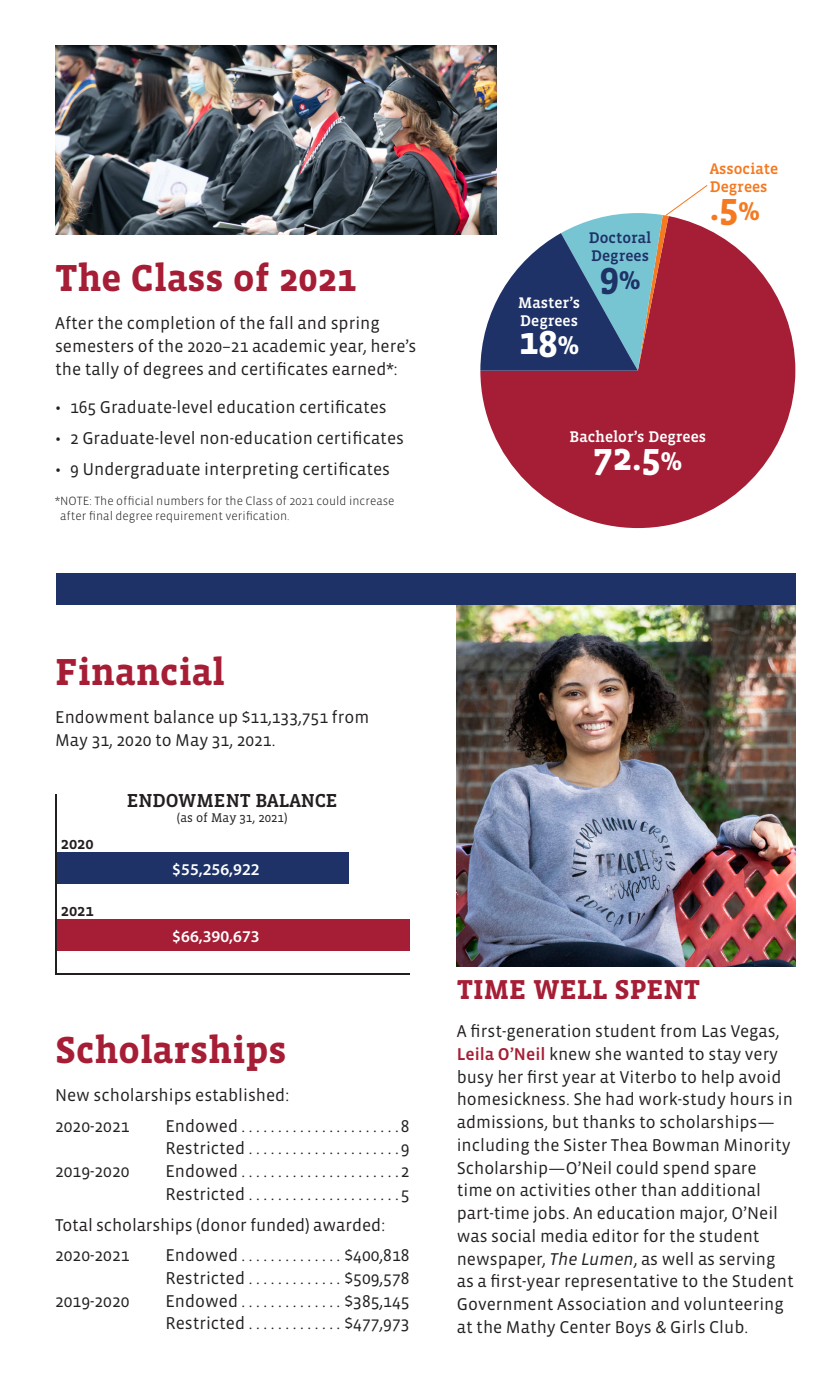
<style>
.page{position:relative;width:840px;height:1386px;background:#fff}
.page>*{position:absolute;margin:0;border:0;box-sizing:border-box;transform-origin:0 0}
.Headings{font:700 38.5px "Vista Slab OTCE";color:#a61e35}
.Headings-2{font:700 38.5px "Vista Slab OTCE";color:#fff}
.Headings-3{font:700 38.5px "Vista Slab OTCE";color:#f47921}
.Headings-4{font:700 38.5px "Vista Slab OTCE";color:#1f3267}
.Headings-5{font:700 28px "Vista Slab OTCE";color:#a61e35}
.t1{font:500 19.25px "Vista Slab OTCE";color:#231f20}
.Body_Copy{font:17.5px/22.8px "Vista Sans OTCE";color:#231f20}
.Bullet_Copy{font:17.5px "Vista Sans OTCE";color:#231f20}
.t2{font:600 16.45px "Myriad Pro";color:#fff}
.t3{font:500 16.45px "Vista Slab OTCE";color:#231f20}
.Headings-6{font:500 15.75px/17.5px "Vista Slab OTCE";color:#fff}
.Headings-7{font:500 15.75px/17.5px "Vista Slab OTCE";color:#f47921}
.Headings-8{font:500 15.75px/17.5px "Vista Slab OTCE";color:#1f3267}
.t4{font:12.78px "Vista Slab OTCE";color:#231f20}
.Body_Copy-2{font:300 12.25px/14.9px "Vista Sans OTCE";color:#231f20}
.s1{font-size:26.25px}
.s2{font-weight:500;color:#a61e35}
.s3{font-style:italic}
</style>
<div class="page">
<img style="left:457px;top:605px;width:338px;height:362px">
<div style="left:55px;top:852px;width:293px;height:32px;background:#1f3267"></div>
<div style="left:55px;top:920px;width:355px;height:31px;background:#a61e35"></div>
<hr style="left:55px;top:794px;width:2px;height:181px;background:#231f20">
<hr style="left:56px;top:973px;width:354px;height:2px;background:#231f20">
<div style="left:56px;top:573px;width:740px;height:32px;background:#1f3267"></div>
<img style="left:55px;top:46px;width:441px;height:188px">
<svg style="left:480px;top:229px;width:315px;height:299px;fill:#a61e35"></svg>
<svg style="left:480px;top:184px;width:228px;height:187px"></svg>
<p class="Headings" style="left:55px;top:256px;width:303px">The Class of 2021</p>
<p class="Body_Copy" style="left:55px;top:312px;width:363px">After the completion of the fall and spring semesters of the 2020–21 academic year, here’s the tally of degrees and certificates earned*:</p>
<p class="Bullet_Copy" style="left:55px;top:397px;width:333px">• 165 Graduate-level education certificates</p>
<p class="Bullet_Copy" style="left:55px;top:428px;width:350px">• 2 Graduate-level non-education certificates</p>
<p class="Body_Copy" style="left:55px;top:457px;width:336px">• 9 Undergraduate interpreting certificates</p>
<p class="Body_Copy-2" style="left:60px;top:494px;width:336px;text-indent:-5px">*NOTE: The official numbers for the Class of 2021 could increase after final degree requirement verification.</p>
<p class="Headings-6" style="left:518px;top:294px;width:63px">Master’s<br>Degrees</p>
<p class="Headings-2" style="left:519px;top:321px;width:61px">18<span class="s1">%</span></p>
<p class="Headings-8" style="left:589px;top:229px;width:64px">Doctoral<br>Degrees</p>
<p class="Headings-4" style="left:600px;top:254px;width:42px">9<span class="s1">%</span></p>
<p class="Headings-7" style="left:710px;top:160px;width:70px">Associate<br>Degrees</p>
<p class="Headings-3" style="left:710px;top:185px;width:52px">.5<span class="s1">%</span></p>
<p class="Headings-6" style="left:570px;top:428px;width:138px">Bachelor’s Degrees</p>
<p class="Headings-2" style="left:594px;top:435px;width:90px">72.5<span class="s1">%</span></p>
<p class="Headings" style="left:55px;top:650px;width:171px">Financial</p>
<p class="Body_Copy" style="left:55px;top:706px;width:316px">Endowment balance up $11,133,751 from<br>May 31, 2020 to May 31, 2021.</p>
<p class="t3" style="left:61px;top:834px;width:34px">2020</p>
<p class="t3" style="left:61px;top:901px;width:34px">2021</p>
<p class="t1" style="left:127px;top:790px;width:213px">ENDOWMENT BALANCE</p>
<p class="t4" style="left:177px;top:811px;width:112px">(as of May 31, 2021)</p>
<p class="t2" style="left:172px;top:859px;width:89px">$55,256,922</p>
<p class="t2" style="left:172px;top:926px;width:89px">$66,390,673</p>
<p class="Headings" style="left:55px;top:1028px;width:233px">Scholarships</p>
<p class="Bullet_Copy" style="left:55px;top:1085px;width:235px">New scholarships established:</p>
<p class="Bullet_Copy" style="left:55px;top:1116px;width:76px">2020-2021</p>
<p class="Bullet_Copy" style="left:165px;top:1116px;width:246px">Endowed . . . . . . . . . . . . . . . . . . . . . .8</p>
<p class="Bullet_Copy" style="left:165px;top:1139px;width:85px">Restricted .....................</p>
<p class="Bullet_Copy" style="left:401px;top:1139px;width:10px">9</p>
<p class="Bullet_Copy" style="left:55px;top:1161px;width:76px">2019-2020</p>
<p class="Bullet_Copy" style="left:165px;top:1161px;width:246px">Endowed . . . . . . . . . . . . . . . . . . . . . .2</p>
<p class="Bullet_Copy" style="left:165px;top:1184px;width:85px">Restricted .....................</p>
<p class="Bullet_Copy" style="left:401px;top:1184px;width:10px">5</p>
<p class="Bullet_Copy" style="left:55px;top:1215px;width:331px">Total scholarships (donor funded) awarded:</p>
<p class="Bullet_Copy" style="left:55px;top:1245px;width:76px">2020-2021</p>
<p class="Bullet_Copy" style="left:165px;top:1245px;width:246px">Endowed . . . . . . . . . . . . . . $400,818</p>
<p class="Bullet_Copy" style="left:165px;top:1268px;width:85px">Restricted ..............</p>
<p class="Bullet_Copy" style="left:345px;top:1268px;width:66px">$509,578</p>
<p class="Bullet_Copy" style="left:55px;top:1291px;width:76px">2019-2020</p>
<p class="Bullet_Copy" style="left:165px;top:1291px;width:246px">Endowed . . . . . . . . . . . . . . $385,145</p>
<p class="Bullet_Copy" style="left:165px;top:1314px;width:85px">Restricted ..............</p>
<p class="Bullet_Copy" style="left:345px;top:1314px;width:66px">$477,973</p>
<p class="Headings-5" style="left:457px;top:973px;width:245px">TIME WELL SPENT</p>
<p class="Body_Copy" style="left:457px;top:1020px;width:339px">A first-generation student from Las Vegas, <span class="s2">Leila O’Neil</span> knew she wanted to stay very busy her first year at Viterbo to help avoid homesickness. She had work-study hours in admissions, but thanks to scholarships— including the Sister Thea Bowman Minority Scholarship—O’Neil could spend spare time on activities other than additional part-time jobs. An education major, O’Neil was social media editor for the student newspaper, <span class="s3">The Lumen</span>, as well as serving as a first-year representative to the Student Government Association and volunteering at the Mathy Center Boys &amp; Girls Club.</p>
</div>
